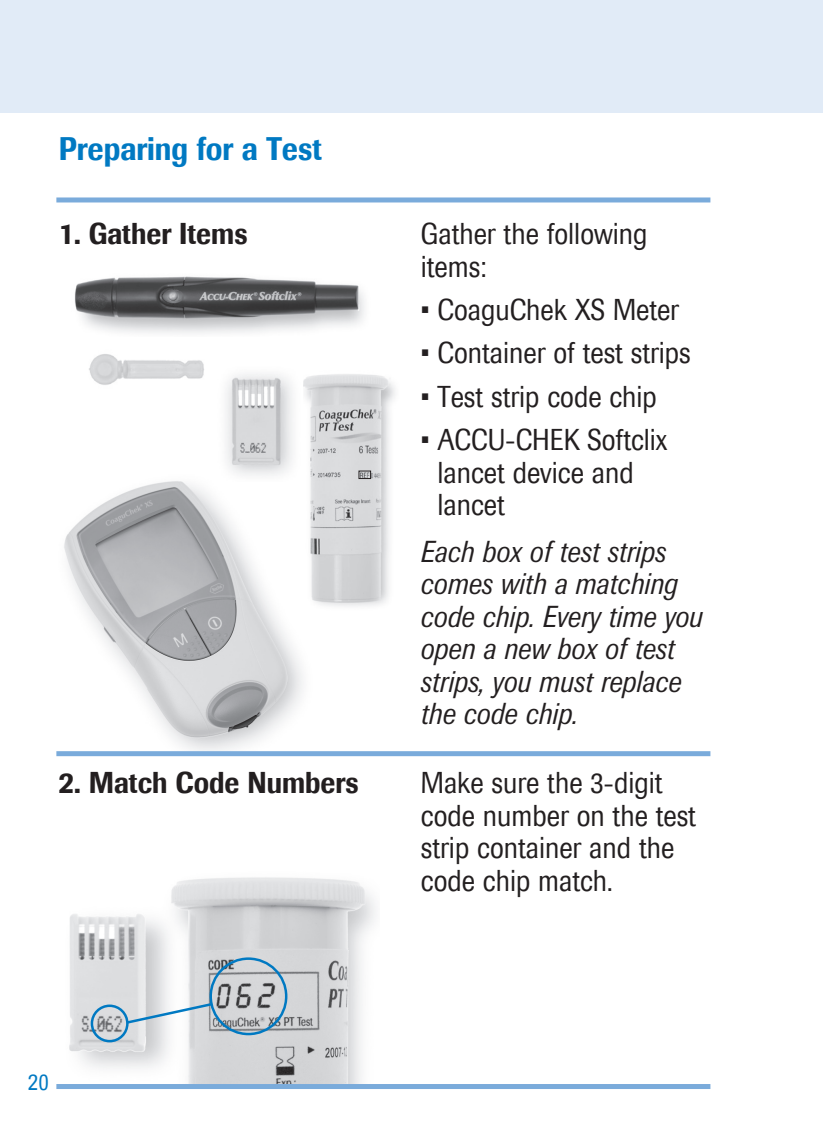
<style>
.page{position:relative;width:823px;height:1134px;background:#fff}
.page>*{position:absolute;margin:0;border:0;box-sizing:border-box;transform-origin:0 0}
.t1{font:500 32.5px "Imago";color:#0079c2;scale:.88 1}
.t2{font:30px/32.5px "Imago";color:#231f20;scale:.88 1}
.t3{font:italic 30px/32.5px "Imago";color:#231f20;scale:.88 1}
.t4{font:500 30px "Imago";color:#231f20;scale:.88 1}
.t5{font:23.75px "Imago";color:#0079c2;scale:.88 1}
</style>
<div class="page">
<div style="left:0;top:0;width:822px;height:112px;background:#e1ebf7"></div>
<img style="left:69px;top:877px;width:307px;height:206px">
<div style="left:91px;top:1004px;width:37px;height:38px;border:2px solid #0079c2;border-radius:50%"></div>
<div style="left:209px;top:957px;width:78px;height:78px;border:2px solid #0079c2;border-radius:50%"></div>
<svg style="left:124px;top:1001px;width:90px;height:24px"></svg>
<div style="left:56px;top:197px;width:654px;height:5px;background:#7aabdb"></div>
<div style="left:56px;top:1084px;width:654px;height:5px;background:#7aabdb"></div>
<img style="left:64px;top:481px;width:239px;height:270px">
<img style="left:75px;top:276px;width:290px;height:57px">
<img style="left:89px;top:354px;width:115px;height:31px">
<img style="left:216px;top:374px;width:84px;height:108px">
<img style="left:303px;top:374px;width:92px;height:232px">
<div style="left:358px;top:471px;width:13px;height:8px;border:1px solid #231f20"></div>
<div style="left:56px;top:751px;width:654px;height:5px;background:#7aabdb"></div>
<p class="t1" style="left:59px;top:128px;width:300px">Preparing for a Test</p>
<p class="t4" style="left:59px;top:214px;width:216px">1. Gather Items</p>
<p class="t2" style="left:420px;top:217px;width:259px">Gather the following items:</p>
<p class="t2" style="left:420px;top:293px;width:295px">• CoaguChek XS Meter</p>
<p class="t2" style="left:420px;top:336px;width:308px">• Container of test strips</p>
<p class="t2" style="left:420px;top:380px;width:269px">• Test strip code chip</p>
<p class="t2" style="left:437px;top:423px;width:263px;text-indent:-17px">• ACCU-CHEK Softclix lancet device and lancet</p>
<p class="t3" style="left:420px;top:535px;width:322px">Each box of test strips comes with a matching code chip. Every time you open a new box of test strips, you must replace the code chip.</p>
<p class="t4" style="left:59px;top:763px;width:342px">2. Match Code Numbers</p>
<p class="t2" style="left:420px;top:766px;width:314px">Make sure the 3-digit code number on the test strip container and the code chip match.</p>
<p class="t5" style="left:28px;top:1067px;width:25px">20</p>
</div>
